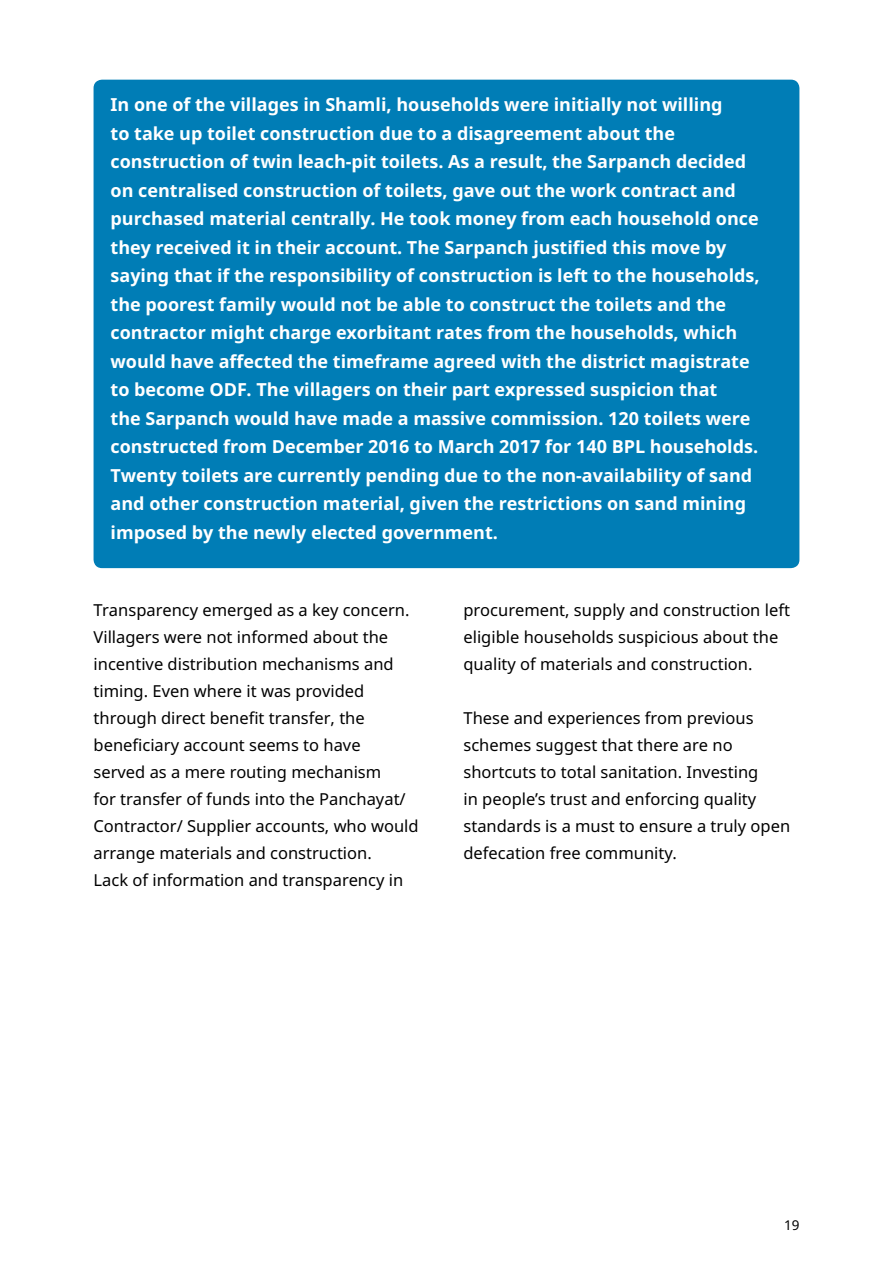
<style>
.page{position:relative;width:893px;height:1263px;background:#fff}
.page>*{position:absolute;margin:0;border:0;box-sizing:border-box;transform-origin:0 0}
.t1{font:700 18px/28.5px "Noto Sans";color:#fff}
.t2{font:16.5px/27px "Noto Sans";color:#000}
.t3{font:13.5px "Noto Sans";color:#000}
</style>
<div class="page">
<div style="left:94px;top:80px;width:705px;height:488px;background:#007db6;border-radius:9px"></div>
<p class="t1" style="left:111px;top:90px;width:651px">In one of the villages in Shamli, households were initially not willing<br>to take up toilet construction due to a disagreement about the construction of twin leach-pit toilets. As a result, the Sarpanch decided on centralised construction of toilets, gave out the work contract and purchased material centrally. He took money from each household once they received it in their account. The Sarpanch justified this move by saying that if the responsibility of construction is left to the households, the poorest family would not be able to construct the toilets and the contractor might charge exorbitant rates from the households, which would have affected the timeframe agreed with the district magistrate to become ODF. The villagers on their part expressed suspicion that<br>the Sarpanch would have made a massive commission. 120 toilets were constructed from December 2016 to March 2017 for 140 BPL households.<br>Twenty toilets are currently pending due to the non-availability of sand and other construction material, given the restrictions on sand mining imposed by the newly elected government.</p>
<p class="t2" style="left:94px;top:596px;width:327px">Transparency emerged as a key concern.<br>Villagers were not informed about the incentive distribution mechanisms and timing. Even where it was provided through direct benefit transfer, the beneficiary account seems to have<br>served as a mere routing mechanism<br>for transfer of funds into the Panchayat/ Contractor/ Supplier accounts, who would arrange materials and construction.<br>Lack of information and transparency in</p>
<p class="t2" style="left:463px;top:596px;width:328px">procurement, supply and construction left eligible households suspicious about the quality of materials and construction.</p>
<p class="t2" style="left:463px;top:704px;width:328px">These and experiences from previous schemes suggest that there are no shortcuts to total sanitation. Investing<br>in people’s trust and enforcing quality standards is a must to ensure a truly open defecation free community.</p>
<p class="t3" style="left:784px;top:1216px;width:17px">19</p>
</div>
